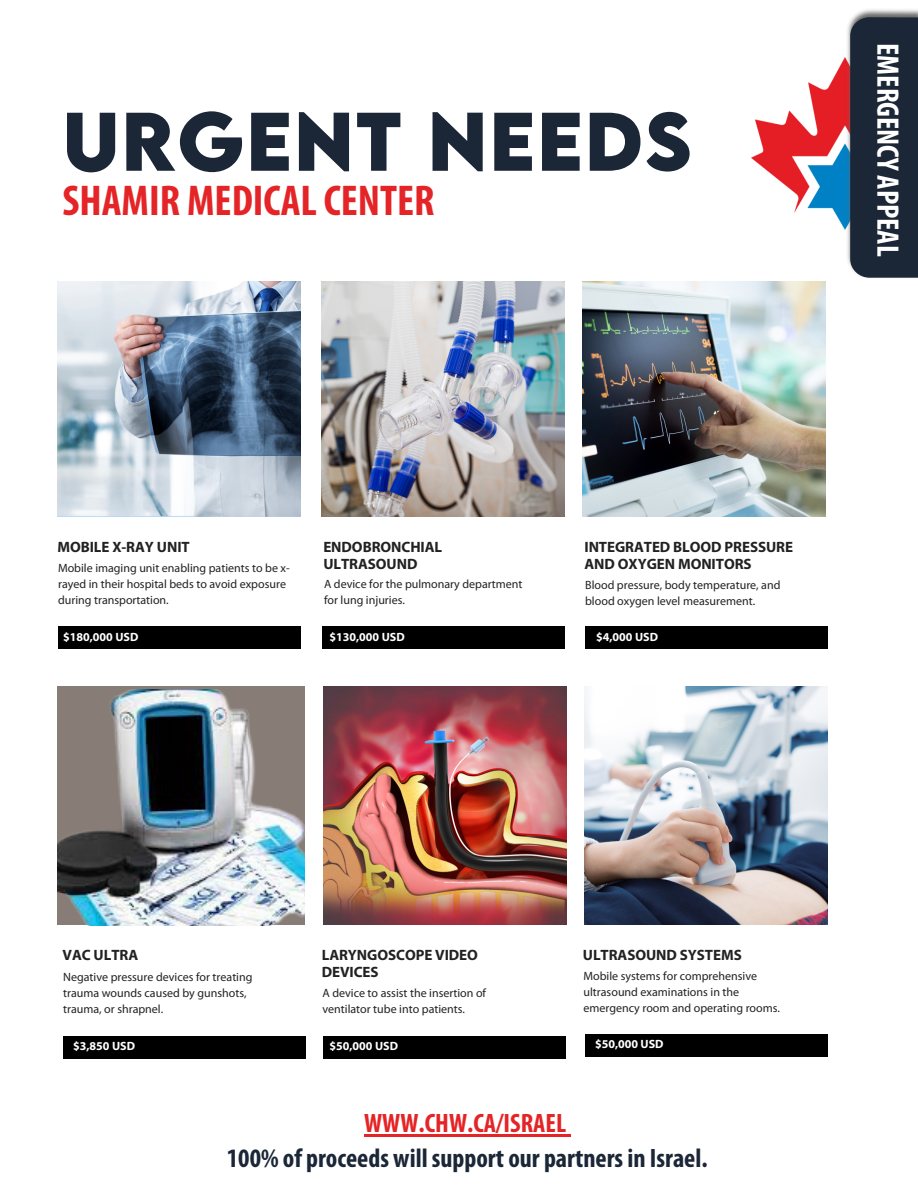
<style>
.page{position:relative;width:918px;height:1188px;background:#fff}
.page>*{position:absolute;margin:0;border:0;box-sizing:border-box;transform-origin:0 0}
.t1{font:700 73.65px "LEMONMILK";letter-spacing:.02em;color:#1b2637}
.t2{font:700 condensed 43.2px "Myriad Pro";color:#e42426}
.t3{font:700 condensed 31.2px "Myriad Pro";color:#fff}
.t4{font:700 condensed 26.7px "Myriad Pro";color:#1b2637}
.t5{font:700 condensed 26.7px "Myriad Pro";color:#e42426}
.t6{font:700 15px/16.8px "Myriad Pro";letter-spacing:-.005em;color:#222}
.t7{font:12px/16px "Myriad Pro";color:#222}
.t8{font:700 12px "Myriad Pro";color:#fff}
</style>
<div class="page">
<img style="left:57px;top:281px;width:243px;height:235px">
<img style="left:322px;top:281px;width:243px;height:235px">
<img style="left:583px;top:281px;width:243px;height:235px">
<img style="left:57px;top:690px;width:248px;height:235px">
<img style="left:323px;top:686px;width:243px;height:239px">
<img style="left:584px;top:686px;width:243px;height:239px">
<img style="left:752px;top:57px;width:93px;height:172px">
<img style="left:845px;top:9px;width:73px;height:256px">
<svg style="left:850px;top:17px;width:68px;height:261px;background:#1e293a"></svg>
<div style="left:58px;top:626px;width:243px;height:23px;background:#000"></div>
<div style="left:63px;top:1036px;width:243px;height:23px;background:#000"></div>
<hr style="left:364px;top:1135px;width:202px;height:2px;background:#e42426">
<div style="left:322px;top:626px;width:242px;height:23px;background:#000"></div>
<div style="left:585px;top:626px;width:243px;height:23px;background:#000"></div>
<div style="left:323px;top:1036px;width:243px;height:23px;background:#000"></div>
<div style="left:585px;top:1034px;width:243px;height:23px;background:#000"></div>
<p class="t1" style="left:63px;top:91px;width:631px">URGENT NEEDS</p>
<p class="t2" style="left:63px;top:182px;width:374px">SHAMIR MEDICAL CENTER</p>
<p class="t3" style="left:901px;top:43px;width:215px;rotate:90deg">EMERGENCYAPPEAL</p>
<p class="t6" style="left:57px;top:540px;width:134px">MOBILE X-RAY UNIT</p>
<p class="t7" style="left:58px;top:561px;width:233px">Mobile imaging unit enabling patients to be x&shy;rayed in their hospital beds to avoid exposure during transportation.</p>
<p class="t6" style="left:323px;top:540px;width:120px">ENDOBRONCHIAL<br>ULTRASOUND</p>
<p class="t7" style="left:324px;top:577px;width:200px">A device for the pulmonary department for lung injuries.</p>
<p class="t6" style="left:584px;top:540px;width:210px">INTEGRATED BLOOD PRESSURE<br>AND OXYGEN MONITORS</p>
<p class="t7" style="left:585px;top:578px;width:197px">Blood pressure, body temperature, and blood oxygen level measurement.</p>
<p class="t8" style="left:63px;top:632px;width:77px">$180,000 USD</p>
<p class="t8" style="left:330px;top:632px;width:77px">$130,000 USD</p>
<p class="t8" style="left:596px;top:632px;width:63px">$4,000 USD</p>
<p class="t6" style="left:63px;top:948px;width:77px">VAC ULTRA</p>
<p class="t7" style="left:63px;top:970px;width:191px">Negative pressure devices for treating trauma wounds caused by gunshots, trauma, or shrapnel.</p>
<p class="t6" style="left:322px;top:948px;width:158px">LARYNGOSCOPE VIDEO<br>DEVICES</p>
<p class="t7" style="left:322px;top:986px;width:165px">A device to assist the insertion of ventilator tube into patients.</p>
<p class="t6" style="left:583px;top:948px;width:160px">ULTRASOUND SYSTEMS</p>
<p class="t7" style="left:584px;top:969px;width:198px">Mobile systems for comprehensive ultrasound examinations in the emergency room and operating rooms.</p>
<p class="t8" style="left:73px;top:1041px;width:63px">$3,850 USD</p>
<p class="t8" style="left:330px;top:1041px;width:70px">$50,000 USD</p>
<p class="t8" style="left:595px;top:1039px;width:70px">$50,000 USD</p>
<p class="t5" style="left:364px;top:1112px;width:203px">WWW.CHW.CA/ISRAEL</p>
<p class="t4" style="left:227px;top:1147px;width:482px">100% of proceeds will support our partners in Israel.</p>
</div>
